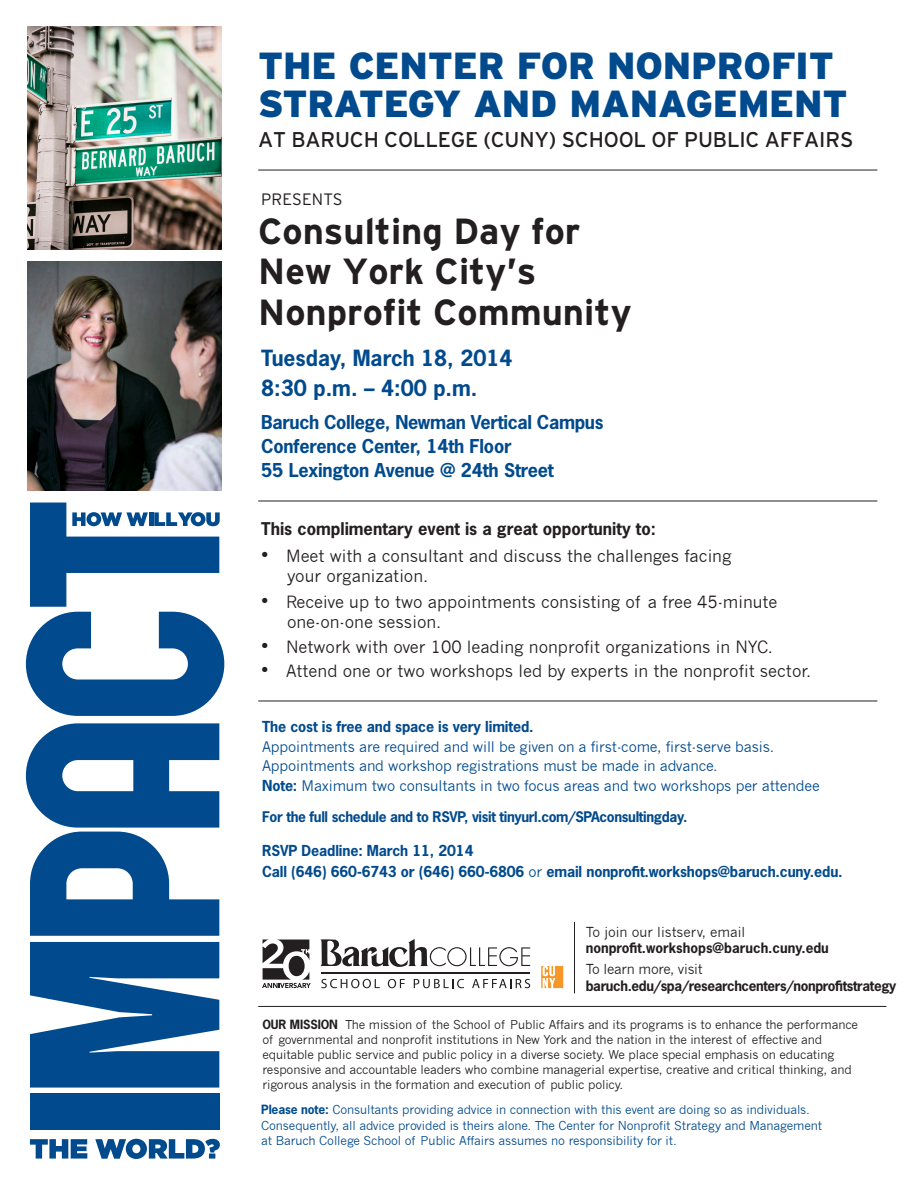
<style>
.page{position:relative;width:918px;height:1188px;background:#fff}
.page>*{position:absolute;margin:0;border:0;box-sizing:border-box;transform-origin:0 0}
.t1{font:900 37.8px/38.2px "Interstate";letter-spacing:-.005em;color:#004a8d}
.t2{font:700 36.3px/40.5px "Interstate";color:#231f20}
.t3{font:21.3px "Interstate";letter-spacing:-.01em;color:#231f20}
.t4{font:700 21px/30px "News Gothic Std";color:#004a8d}
.t5{font:700 18px/24px "News Gothic Std";letter-spacing:-.01em;color:#004a8d}
.t6{font:16.5px/20px "News Gothic";color:#231f20}
.t7{font:700 16.5px "News Gothic Std";color:#231f20}
.t8{font:300 16.5px "Interstate";letter-spacing:.01em;color:#231f20}
.t9{font:14.25px/19.5px "News Gothic";letter-spacing:-.01em;color:#004a8d}
.t10{font:700 14.25px/21px "News Gothic Std";letter-spacing:-.01em;color:#004a8d}
.t11{font:700 13.8px "News Gothic Std";letter-spacing:-.025em;color:#004a8d}
.t12{font:700 13.5px "News Gothic Std";letter-spacing:-.025em;color:#231f20}
.t13{font:700 13.5px "News Gothic Std";color:#231f20}
.t14{font:13.5px "News Gothic";color:#231f20}
.t15{font:13.5px "News Gothic";letter-spacing:-.02em;color:#231f20}
.t16{font:12px/15px "News Gothic";letter-spacing:-.01em;color:#231f20}
.t17{font:12px/15.8px "News Gothic";letter-spacing:-.01em;color:#004a8d}
.s1{font-size:21px}
.s2{font-family:"News Gothic Std";font-weight:700}
.s3{font-family:"News Gothic";font-weight:400}
</style>
<div class="page">
<svg style="left:541px;top:966px;width:22px;height:22px"></svg>
<svg style="left:320px;top:939px;width:210px;height:28px"></svg>
<hr style="left:322px;top:972px;width:208px;height:1px;background:#231f20">
<svg style="left:321px;top:979px;width:59px;height:9px"></svg>
<svg style="left:388px;top:979px;width:17px;height:9px"></svg>
<svg style="left:414px;top:979px;width:50px;height:9px"></svg>
<svg style="left:472px;top:979px;width:58px;height:9px"></svg>
<svg style="left:262px;top:940px;width:49px;height:48px"></svg>
<img style="left:27px;top:261px;width:194px;height:229px">
<img style="left:27px;top:27px;width:195px;height:223px">
<div style="left:30px;top:1093px;width:189px;height:36px;background:#004a8d"></div>
<svg style="left:30px;top:942px;width:189px;height:146px"></svg>
<svg style="left:26px;top:723px;width:193px;height:213px"></svg>
<svg style="left:26px;top:503px;width:198px;height:213px"></svg>
<svg style="left:30px;top:1139px;width:57px;height:20px"></svg>
<svg style="left:95px;top:1139px;width:125px;height:20px"></svg>
<hr style="left:258px;top:170px;width:619px;height:1px;background:#231f20">
<hr style="left:258px;top:1006px;width:628px;height:1px;background:#231f20">
<hr style="left:574px;top:922px;width:1px;height:71px;background:#231f20">
<hr style="left:258px;top:501px;width:619px;height:1px;background:#231f20">
<hr style="left:258px;top:701px;width:619px;height:1px;background:#231f20">
<h1 class="t1" style="left:258px;top:46px;width:591px">THE CENTER FOR NONPROFIT<br>STRATEGY AND MANAGEMENT</h1>
<h3 class="t3" style="left:258px;top:127px;width:597px">AT BARUCH COLLEGE (CUNY) SCHOOL OF PUBLIC AFFAIRS</h3>
<h3 class="t8" style="left:261px;top:190px;width:83px">PRESENTS</h3>
<h2 class="t2" style="left:258px;top:211px;width:375px">Consulting Day for<br>New York City’s<br>Nonprofit Community</h2>
<h3 class="t4" style="left:261px;top:343px;width:253px">Tuesday, March 18, 2014<br>8:30 p.m. – 4:00 p.m.</h3>
<h3 class="t5" style="left:261px;top:410px;width:344px">Baruch College, Newman Vertical Campus<br>Conference Center, 14th Floor<br>55 Lexington Avenue @ 24th Street</h3>
<h3 class="t7" style="left:261px;top:518px;width:396px">This complimentary event is a great opportunity to:</h3>
<h3 class="t6" style="left:287px;top:546px;width:446px;text-indent:-26px"><span class="s1">•</span> Meet with a consultant and discuss the challenges facing your organization.</h3>
<h3 class="t6" style="left:287px;top:592px;width:492px;text-indent:-26px"><span class="s1">•</span> Receive up to two appointments consisting of a free 45-minute one-on-one session.</h3>
<h3 class="t6" style="left:261px;top:637px;width:513px"><span class="s1">•</span> Network with over 100 leading nonprofit organizations in NYC.</h3>
<h3 class="t6" style="left:261px;top:661px;width:551px"><span class="s1">•</span> Attend one or two workshops led by experts in the nonprofit sector.</h3>
<p class="t10" style="left:262px;top:716px;width:273px">The cost is free and space is very limited.</p>
<p class="t9" style="left:262px;top:737px;width:559px">Appointments are required and will be given on a first-come, first-serve basis.<br>Appointments and workshop registrations must be made in advance.<br><span class="s2">Note:</span> Maximum two consultants in two focus areas and two workshops per attendee</p>
<p class="t11" style="left:262px;top:808px;width:427px">For the full schedule and to RSVP, visit tinyurl.com/SPAconsultingday.</p>
<p class="t10" style="left:262px;top:840px;width:582px">RSVP Deadline: March 11, 2014<br>Call (646) 660-6743 or (646) 660-6806 <span class="s3">or</span> email nonprofit.workshops@baruch.cuny.edu.</p>
<p class="t14" style="left:586px;top:924px;width:161px">To join our listserv, email</p>
<p class="t13" style="left:586px;top:939px;width:245px">nonprofit.workshops@baruch.cuny.edu</p>
<p class="t15" style="left:586px;top:961px;width:119px">To learn more, visit</p>
<p class="t12" style="left:586px;top:976px;width:312px">baruch.edu/spa/researchcenters/nonprofitstrategy</p>
<p class="t16" style="left:262px;top:1017px;width:597px"><span class="s2">OUR MISSION</span> The mission of the School of Public Affairs and its programs is to enhance the performance of governmental and nonprofit institutions in New York and the nation in the interest of effective and equitable public service and public policy in a diverse society. We place special emphasis on educating responsive and accountable leaders who combine managerial expertise, creative and critical thinking, and rigorous analysis in the formation and execution of public policy.</p>
<p class="t17" style="left:261px;top:1102px;width:562px"><span class="s2">Please note:</span> Consultants providing advice in connection with this event are doing so as individuals.<br>Consequently, all advice provided is theirs alone. The Center for Nonprofit Strategy and Management at Baruch College School of Public Affairs assumes no responsibility for it.</p>
</div>
